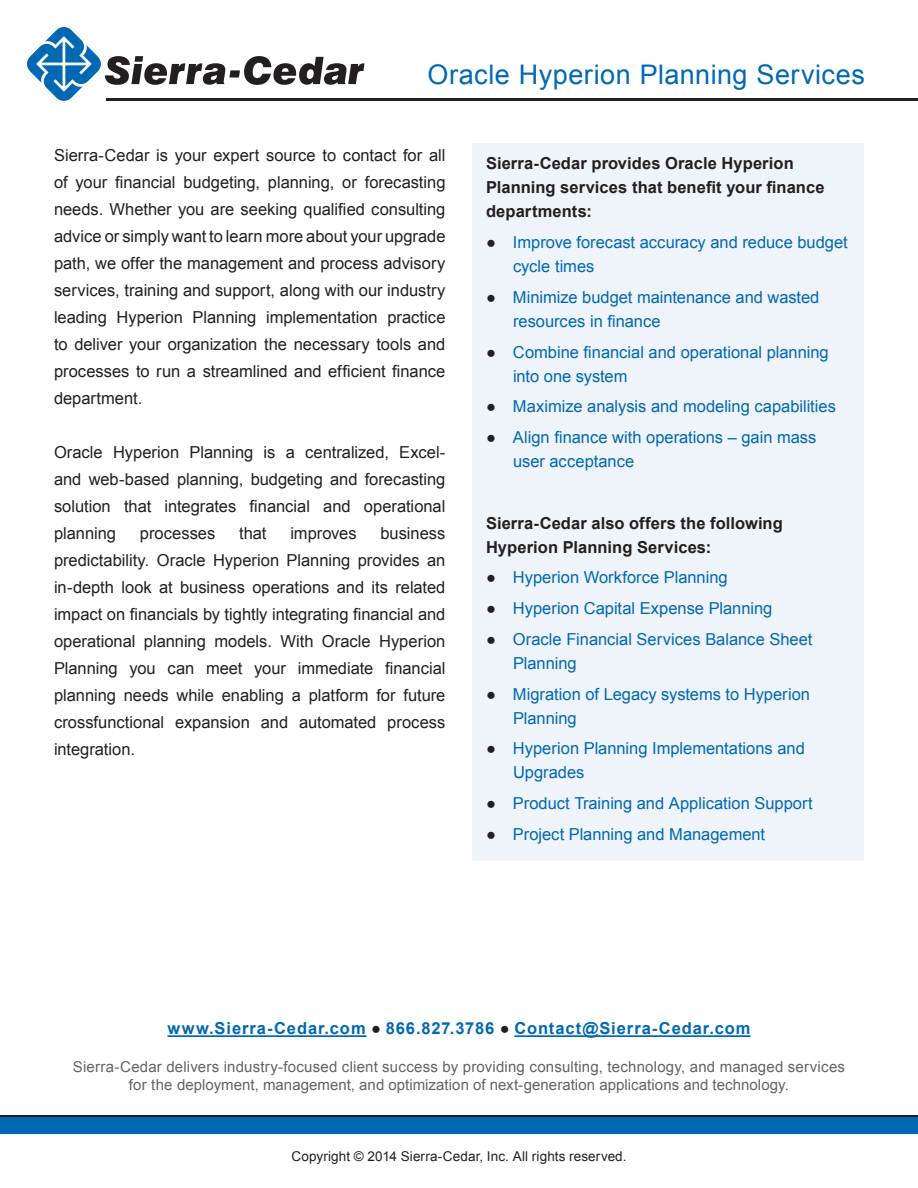
<style>
.page{position:relative;width:918px;height:1188px;background:#fff}
.page>*{position:absolute;margin:0;border:0;box-sizing:border-box;transform-origin:0 0}
.t1{font:27px "Arial";letter-spacing:.02em;color:#0168b3}
.Body{font:16.5px/27px "Arial";color:#231f20;text-align:justify}
.Body-2{font:16.5px/24px "Arial";color:#0168b3}
.Body-3{font:700 16.5px/24px "Arial";letter-spacing:.005em;color:#231f20}
.t2{font:700 16.5px "Arial";letter-spacing:.055em;color:#0168b3}
.t3{font:15px/18px "Arial";letter-spacing:.01em;color:#636366;text-align:center}
.t4{font:13.5px "Arial";letter-spacing:.01em;color:#231f20}
.s1{color:#231f20}
</style>
<div class="page">
<hr style="left:106px;top:98px;width:812px;height:3px;background:#231f20">
<hr style="left:0;top:1115px;width:918px;height:3px;background:#231f20">
<div style="left:0;top:1118px;width:918px;height:16px;background:#0168b3"></div>
<hr style="left:167px;top:1035px;width:200px;height:2px;background:#0168b3">
<hr style="left:514px;top:1035px;width:237px;height:2px;background:#0168b3">
<svg style="left:27px;top:27px;width:337px;height:74px"></svg>
<div style="left:472px;top:144px;width:392px;height:717px;background:#eff3fa"></div>
<p class="t1" style="left:428px;top:57px;width:439px">Oracle Hyperion Planning Services</p>
<p class="Body" style="left:54px;top:141px;width:393px">Sierra-Cedar is your expert source to contact for all of your financial budgeting, planning, or forecasting needs. Whether you are seeking qualified consulting advice or simply want to learn more about your upgrade path, we offer the management and process advisory services, training and support, along with our industry leading Hyperion Planning implementation practice to deliver your organization the necessary tools and processes to run a streamlined and efficient finance department.</p>
<p class="Body" style="left:54px;top:438px;width:393px">Oracle Hyperion Planning is a centralized, Excel&shy;and web-based planning, budgeting and forecasting solution that integrates financial and operational planning</p>
<p class="Body" style="left:54px;top:519px;width:393px;text-indent:327px">business predictability. Oracle Hyperion Planning provides an in-depth look at business operations and its related impact on financials by tightly integrating financial and operational planning models. With Oracle Hyperion Planning you can meet your immediate financial planning needs while enabling a platform for future crossfunctional expansion and automated process integration.</p>
<p class="Body" style="left:140px;top:519px;width:77px">processes</p>
<p class="Body" style="left:239px;top:519px;width:29px">that</p>
<p class="Body" style="left:290px;top:519px;width:68px">improves</p>
<p class="Body-3" style="left:486px;top:152px;width:340px">Sierra-Cedar provides Oracle Hyperion<br>Planning services that benefit your finance departments:</p>
<p class="Body-2" style="left:513px;top:231px;width:336px;text-indent:-27px"><span class="s1">●</span> Improve forecast accuracy and reduce budget cycle times</p>
<p class="Body-2" style="left:513px;top:285px;width:308px;text-indent:-27px"><span class="s1">●</span> Minimize budget maintenance and wasted resources in finance</p>
<p class="Body-2" style="left:513px;top:340px;width:317px;text-indent:-27px"><span class="s1">●</span> Combine financial and operational planning into one system</p>
<p class="Body-2" style="left:486px;top:395px;width:352px"><span class="s1">●</span> Maximize analysis and modeling capabilities</p>
<p class="Body-2" style="left:513px;top:426px;width:305px;text-indent:-27px"><span class="s1">●</span> Align finance with operations – gain mass user acceptance</p>
<p class="Body-3" style="left:486px;top:511px;width:298px">Sierra-Cedar also offers the following<br>Hyperion Planning Services:</p>
<p class="Body-2" style="left:486px;top:566px;width:243px"><span class="s1">●</span> Hyperion Workforce Planning</p>
<p class="Body-2" style="left:486px;top:597px;width:288px"><span class="s1">●</span> Hyperion Capital Expense Planning</p>
<p class="Body-2" style="left:513px;top:627px;width:301px;text-indent:-27px"><span class="s1">●</span> Oracle Financial Services Balance Sheet<br>Planning</p>
<p class="Body-2" style="left:513px;top:682px;width:299px;text-indent:-27px"><span class="s1">●</span> Migration of Legacy systems to Hyperion<br>Planning</p>
<p class="Body-2" style="left:513px;top:737px;width:293px;text-indent:-27px"><span class="s1">●</span> Hyperion Planning Implementations and<br>Upgrades</p>
<p class="Body-2" style="left:486px;top:792px;width:328px"><span class="s1">●</span> Product Training and Application Support</p>
<p class="Body-2" style="left:486px;top:822px;width:281px"><span class="s1">●</span> Project Planning and Management</p>
<p class="t2" style="left:167px;top:1018px;width:585px">www.Sierra-Cedar.com <span class="s1">●</span> 866.827.3786 <span class="s1">●</span> Contact@Sierra-Cedar.com</p>
<p class="t3" style="left:73px;top:1058px;width:774px">Sierra-Cedar delivers industry-focused client success by providing consulting, technology, and managed services for the deployment, management, and optimization of next-generation applications and technology.</p>
<p class="t4" style="left:292px;top:1147px;width:336px">Copyright © 2014 Sierra-Cedar, Inc. All rights reserved.</p>
</div>
